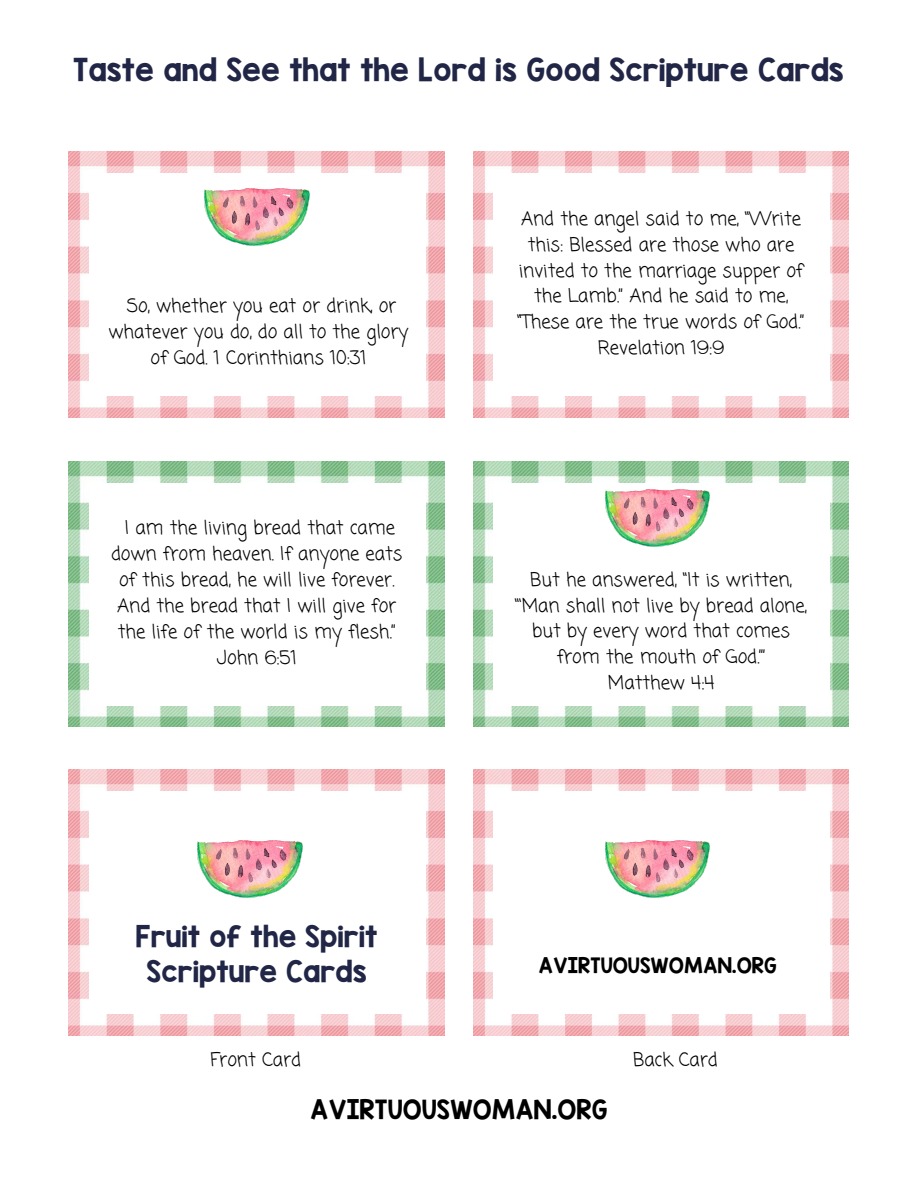
<style>
.page{position:relative;width:918px;height:1188px;background:#fff}
.page>*{position:absolute;margin:0;border:0;box-sizing:border-box;transform-origin:0 0}
.t1{font:27px "KG Blank Space Solid";color:#212647}
.t2{font:25.35px "KG Blank Space Solid";color:#212647}
.t3{font:22.65px "KG Blank Space Solid";color:#000}
.t4{font:18.75px/25.8px "Coming Soon";color:#000;text-align:center}
.t5{font:18.15px "KG Blank Space Solid";color:#000}
</style>
<div class="page">
<img style="left:69px;top:152px;width:376px;height:265px">
<img style="left:473px;top:152px;width:376px;height:265px">
<img style="left:69px;top:461px;width:376px;height:266px">
<img style="left:473px;top:461px;width:376px;height:266px">
<img style="left:69px;top:770px;width:376px;height:265px">
<img style="left:473px;top:770px;width:376px;height:265px">
<div style="left:89px;top:173px;width:336px;height:223px;background:#fff"></div>
<div style="left:493px;top:173px;width:336px;height:223px;background:#fff"></div>
<div style="left:493px;top:483px;width:336px;height:223px;background:#fff"></div>
<div style="left:89px;top:483px;width:336px;height:223px;background:#fff"></div>
<div style="left:89px;top:791px;width:336px;height:223px;background:#fff"></div>
<div style="left:493px;top:791px;width:336px;height:223px;background:#fff"></div>
<img style="left:205px;top:188px;width:104px;height:57px">
<img style="left:605px;top:489px;width:105px;height:58px">
<img style="left:605px;top:840px;width:105px;height:57px">
<img style="left:198px;top:840px;width:104px;height:57px">
<p class="t1" style="left:73px;top:51px;width:772px">Taste and See that the Lord is Good Scripture Cards</p>
<p class="t4" style="left:109px;top:294px;width:301px">So, whether you eat or drink, or whatever you do, do all to the glory of God. 1 Corinthians 10:31</p>
<p class="t4" style="left:111px;top:516px;width:293px">I am the living bread that came down from heaven. If anyone eats of this bread, he will live forever.<br>And the bread that I will give for the life of the world is my flesh.”</p>
<p class="t4" style="left:217px;top:646px;width:81px">John 6:51</p>
<p class="t4" style="left:518px;top:207px;width:288px">And the angel said to me, “Write this: Blessed are those who are invited to the marriage supper of the Lamb.” And he said to me, “These are the true words of God.”</p>
<p class="t4" style="left:598px;top:336px;width:128px">Revelation 19:9</p>
<p class="t4" style="left:515px;top:568px;width:293px">But he answered, “It is written, “‘Man shall not live by bread alone, but by every word that comes from the mouth of God.’”</p>
<p class="t4" style="left:608px;top:671px;width:108px">Matthew 4:4</p>
<p class="t2" style="left:136px;top:920px;width:243px">Fruit of the Spirit</p>
<p class="t2" style="left:147px;top:955px;width:222px">Scripture Cards</p>
<p class="t5" style="left:539px;top:954px;width:240px">AVIRTUOUSWOMAN.ORG</p>
<p class="t4" style="left:210px;top:1048px;width:92px">Front Card</p>
<p class="t4" style="left:633px;top:1048px;width:86px">Back Card</p>
<p class="t3" style="left:310px;top:1094px;width:299px">AVIRTUOUSWOMAN.ORG</p>
</div>
